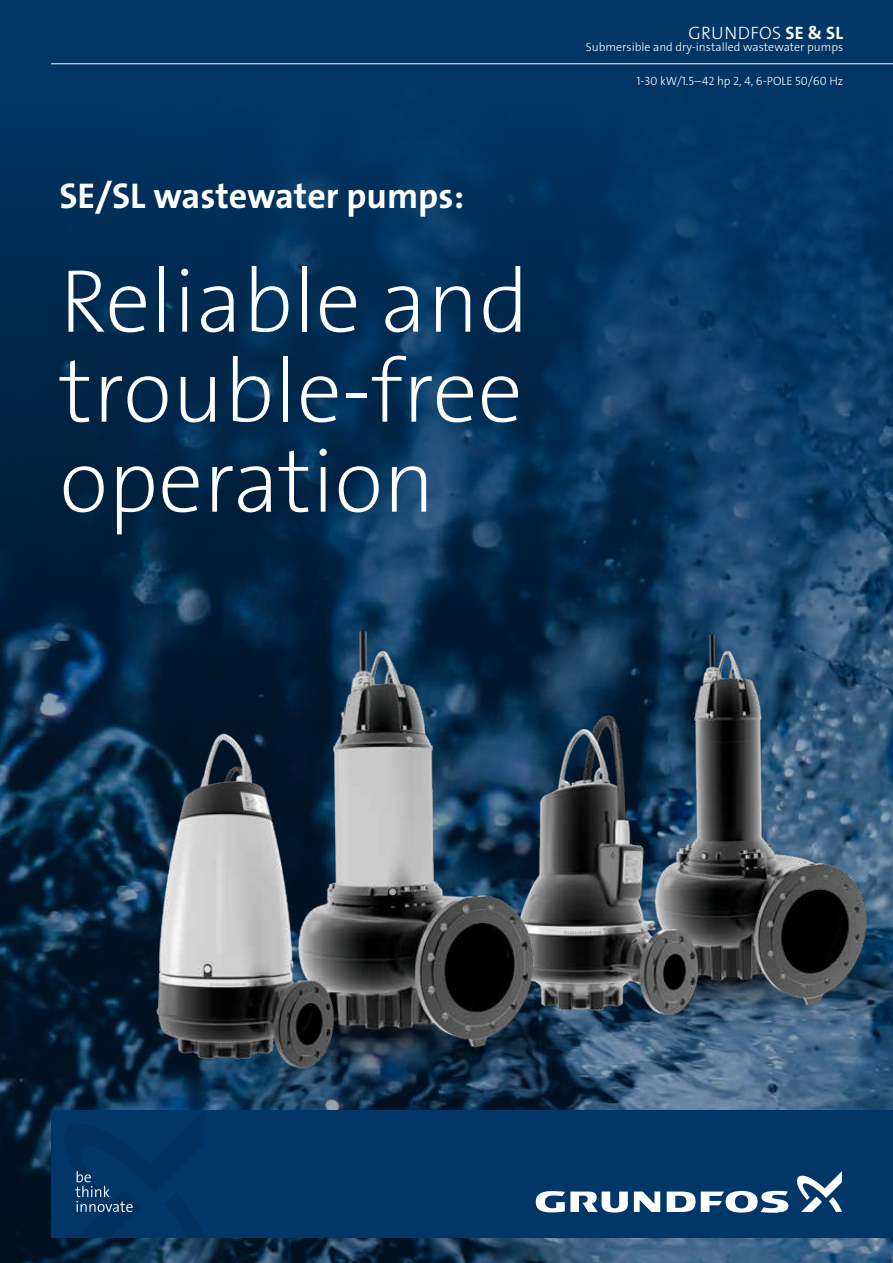
<style>
.page{position:relative;width:893px;height:1263px;background:#003767}
.page>*{position:absolute;margin:0;border:0;box-sizing:border-box;transform-origin:0 0}
.t1{font:90px/90px "Grundfos The Sans V2 OT 2 XL";color:#fff;text-align:justify}
.t2{font:36px "Grundfos The Sans V2 OT 7 B";color:#fff}
.t3{font:18px "Grundfos The Sans V2 OT 3 L";letter-spacing:.015em;color:#fff}
.t4{font:12px "Grundfos The Sans V2 OT 3 L";color:#fff}
.s1{font-family:"Grundfos The Sans V2 OT 7 B"}
</style>
<div class="page">
<img style="left:0;top:64px;width:893px;height:1199px">
<div style="left:51px;top:1110px;width:842px;height:127px;background:#003768"></div>
<svg style="left:634px;top:1191px;width:26px;height:21px"></svg>
<svg style="left:536px;top:1191px;width:92px;height:21px"></svg>
<svg style="left:667px;top:1191px;width:121px;height:22px"></svg>
<svg style="left:797px;top:1171px;width:45px;height:41px"></svg>
<svg style="left:64px;top:1124px;width:140px;height:113px"></svg>
<img style="left:642px;top:604px;width:251px;height:431px">
<img style="left:539px;top:704px;width:177px;height:317px">
<img style="left:285px;top:596px;width:254px;height:503px">
<img style="left:146px;top:661px;width:195px;height:463px">
<hr style="left:51px;top:63px;width:842px;height:1px;background:#fff">
<h2 class="t2" style="left:60px;top:172px;width:406px">SE/SL wastewater pumps:</h2>
<h1 class="t1" style="left:60px;top:257px;width:471px">Reliable and trouble-free operation</h1>
<h3 class="t3" style="left:689px;top:21px;width:156px">GRUNDFOS <span class="s1">SE &amp; SL</span></h3>
<p class="t4" style="left:586px;top:39px;width:259px">Submersible and dry-installed wastewater pumps</p>
<p class="t4" style="left:636px;top:74px;width:208px">1-30 kW/1.5–42 hp 2, 4, 6-POLE 50/60 Hz</p>
</div>
